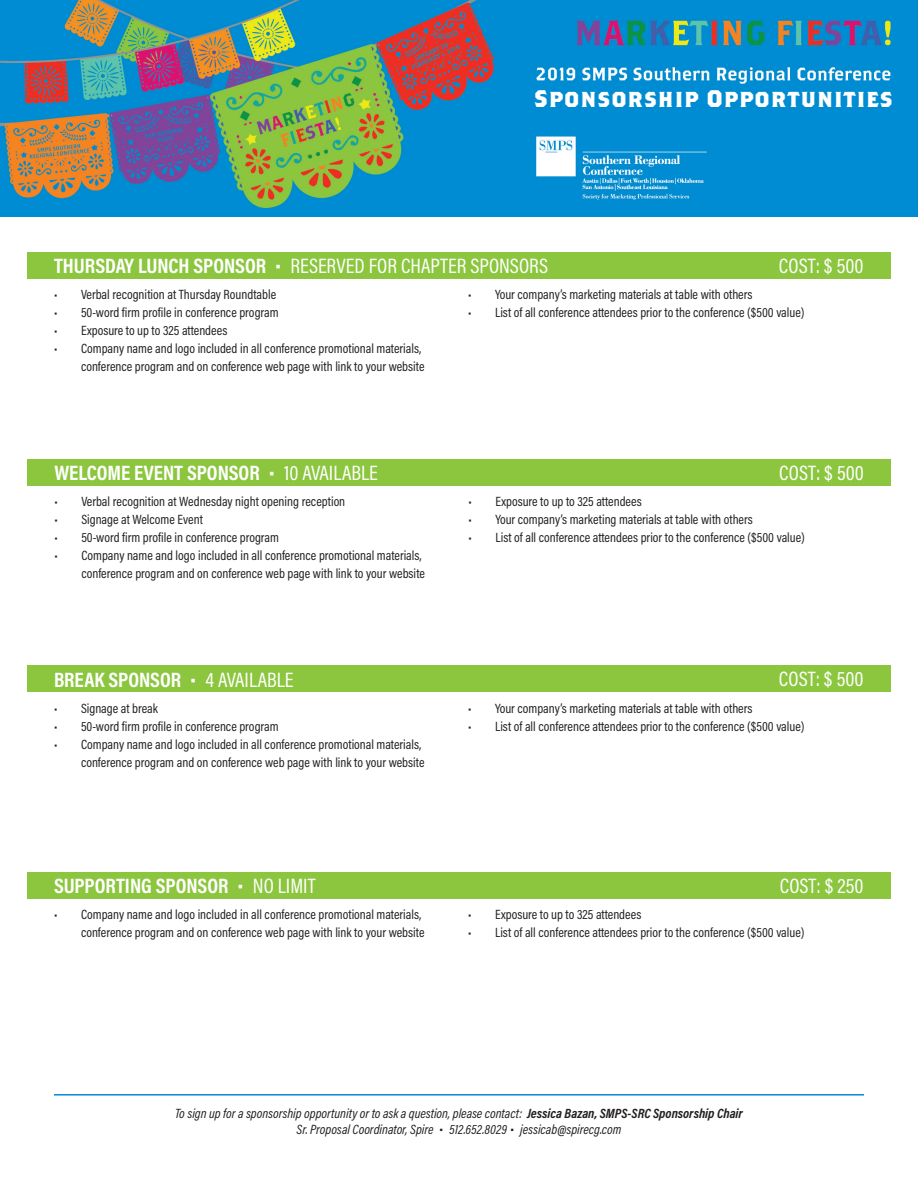
<style>
.page{position:relative;width:918px;height:1188px;background:#fff}
.page>*{position:absolute;margin:0;border:0;box-sizing:border-box;transform-origin:0 0}
.t1{font:700 24px "Brothers OT";letter-spacing:.04em;color:#fff}
.t2{font:21px "Acumin Pro Cond";color:#fff}
.t3{font:700 21px "Acumin Pro Cond";color:#fff}
.t4{font:13.5px/18px "Acumin Pro Cond";color:#231f20;text-align:right}
.t5{font:italic 13.5px/16.5px "Acumin Pro Cond";color:#231f20;text-align:center}
.s1{font-weight:700}
.s2{font-family:"Calibri";font-weight:300}
.s3{font-weight:400}
.s4{font-family:"Calibri";font-weight:300;font-style:normal}
</style>
<div class="page">
<img style="left:0;top:0;width:918px;height:216px">
<hr style="left:54px;top:1094px;width:810px;height:2px;background:#008cd2">
<div style="left:27px;top:252px;width:864px;height:27px;background:#8bc63e"></div>
<div style="left:27px;top:459px;width:864px;height:27px;background:#8bc63e"></div>
<div style="left:27px;top:665px;width:864px;height:27px;background:#8bc63e"></div>
<div style="left:27px;top:872px;width:864px;height:27px;background:#8bc63e"></div>
<h1 class="t1" style="left:534px;top:88px;width:360px">SPONSORSHIP OPPORTUNITIES</h1>
<p class="t2" style="left:54px;top:253px;width:496px"><span class="s1">THURSDAY LUNCH SPONSOR</span> <span class="s2">▪</span> RESERVED FOR CHAPTER SPONSORS</p>
<p class="t2" style="left:779px;top:252px;width:86px">COST: $ 500</p>
<p class="t4" style="left:54px;top:286px;width:224px">• Verbal recognition at Thursday Roundtable</p>
<p class="t4" style="left:54px;top:304px;width:226px">• 50-word firm profile in conference program</p>
<p class="t4" style="left:54px;top:322px;width:175px">• Exposure to up to 325 attendees</p>
<p class="t4" style="left:54px;top:340px;width:372px">• Company name and logo included in all conference promotional materials, conference program and on conference web page with link to your website</p>
<p class="t3" style="left:54px;top:459px;width:325px">WELCOME EVENT SPONSOR <span class="s2">▪</span> <span class="s3">10 AVAILABLE</span></p>
<p class="t4" style="left:54px;top:492px;width:292px">• Verbal recognition at Wednesday night opening reception</p>
<p class="t4" style="left:54px;top:510px;width:150px">• Signage at Welcome Event</p>
<p class="t4" style="left:54px;top:528px;width:226px">• 50-word firm profile in conference program</p>
<p class="t4" style="left:54px;top:546px;width:372px">• Company name and logo included in all conference promotional materials, conference program and on conference web page with link to your website</p>
<p class="t3" style="left:54px;top:666px;width:241px">BREAK SPONSOR <span class="s2">▪</span> <span class="s3">4 AVAILABLE</span></p>
<p class="t4" style="left:54px;top:699px;width:106px">• Signage at break</p>
<p class="t4" style="left:54px;top:717px;width:226px">• 50-word firm profile in conference program</p>
<p class="t4" style="left:54px;top:735px;width:372px">• Company name and logo included in all conference promotional materials, conference program and on conference web page with link to your website</p>
<p class="t3" style="left:54px;top:872px;width:263px">SUPPORTING SPONSOR <span class="s2">▪</span> <span class="s3">NO LIMIT</span></p>
<p class="t4" style="left:468px;top:286px;width:286px">• Your company’s marketing materials at table with others</p>
<p class="t4" style="left:468px;top:304px;width:338px">• List of all conference attendees prior to the conference ($500 value)</p>
<p class="t2" style="left:779px;top:459px;width:86px">COST: $ 500</p>
<p class="t4" style="left:468px;top:492px;width:175px">• Exposure to up to 325 attendees</p>
<p class="t4" style="left:468px;top:510px;width:286px">• Your company’s marketing materials at table with others</p>
<p class="t4" style="left:468px;top:528px;width:338px">• List of all conference attendees prior to the conference ($500 value)</p>
<p class="t2" style="left:779px;top:666px;width:86px">COST: $ 500</p>
<p class="t4" style="left:468px;top:699px;width:286px">• Your company’s marketing materials at table with others</p>
<p class="t4" style="left:468px;top:717px;width:338px">• List of all conference attendees prior to the conference ($500 value)</p>
<p class="t2" style="left:780px;top:872px;width:85px">COST: $ 250</p>
<p class="t4" style="left:54px;top:905px;width:372px">• Company name and logo included in all conference promotional materials, conference program and on conference web page with link to your website</p>
<p class="t4" style="left:468px;top:905px;width:175px">• Exposure to up to 325 attendees</p>
<p class="t4" style="left:468px;top:923px;width:338px">• List of all conference attendees prior to the conference ($500 value)</p>
<p class="t5" style="left:175px;top:1104px;width:569px">To sign up for a sponsorship opportunity or to ask a question, please contact: <span class="s1">Jessica Bazan, SMPS-SRC Sponsorship Chair<br></span>Sr. Proposal Coordinator, Spire <span class="s4">▪</span> 512.652.8029 <span class="s4">▪</span> jessicab@spirecg.com</p>
</div>
